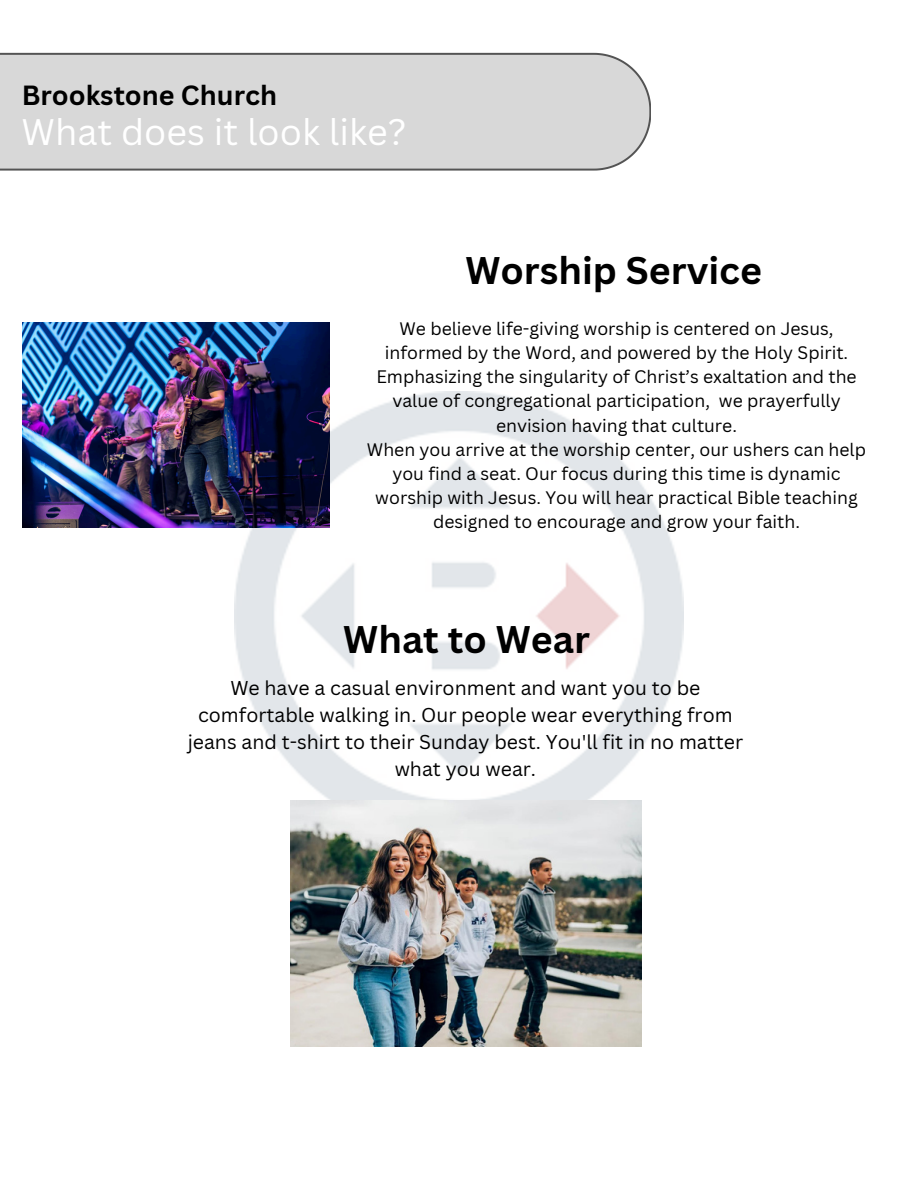
<style>
.page{position:relative;width:918px;height:1188px;background:#fff}
.page>*{position:absolute;margin:0;border:0;box-sizing:border-box;transform-origin:0 0}
.t1{font:700 37.5px "Canva Sans";color:#000}
.t2{font:36px "Canva Sans";color:#fff}
.t3{font:700 27px "Canva Sans";color:#000}
.t4{font:19.5px/27px "Canva Sans";color:#000;text-align:center}
.t5{font:17.55px/24.2px "Canva Sans";color:#000;text-align:center}
</style>
<div class="page">
<div style="left:0;top:53px;width:651px;height:118px;background:#d8d8d8"></div>
<img style="left:235px;top:391px;width:448px;height:449px">
<img style="left:23px;top:323px;width:307px;height:204px">
<img style="left:290px;top:800px;width:351px;height:246px">
<h1 class="t3" style="left:22px;top:77px;width:257px">Brookstone Church</h1>
<h2 class="t2" style="left:22px;top:107px;width:386px">What does it look like?</h2>
<p class="t1" style="left:465px;top:244px;width:298px">Worship Service</p>
<p class="t5" style="left:376px;top:316px;width:482px">We believe life-giving worship is centered on Jesus, informed by the Word, and powered by the Holy Spirit.<br>Emphasizing the singularity of Christ’s exaltation and the value of congregational participation, we prayerfully envision having that culture.</p>
<h1 class="t5" style="left:367px;top:437px;width:501px">When you arrive at the worship center, our ushers can help you find a seat. Our focus during this time is dynamic worship with Jesus. You will hear practical Bible teaching designed to encourage and grow your faith.</h1>
<p class="t1" style="left:343px;top:613px;width:248px">What to Wear</p>
<p class="t4" style="left:188px;top:674px;width:557px">We have a casual environment and want you to be comfortable walking in. Our people wear everything from jeans and t-shirt to their Sunday best. You'll fit in no matter what you wear.</p>
</div>
